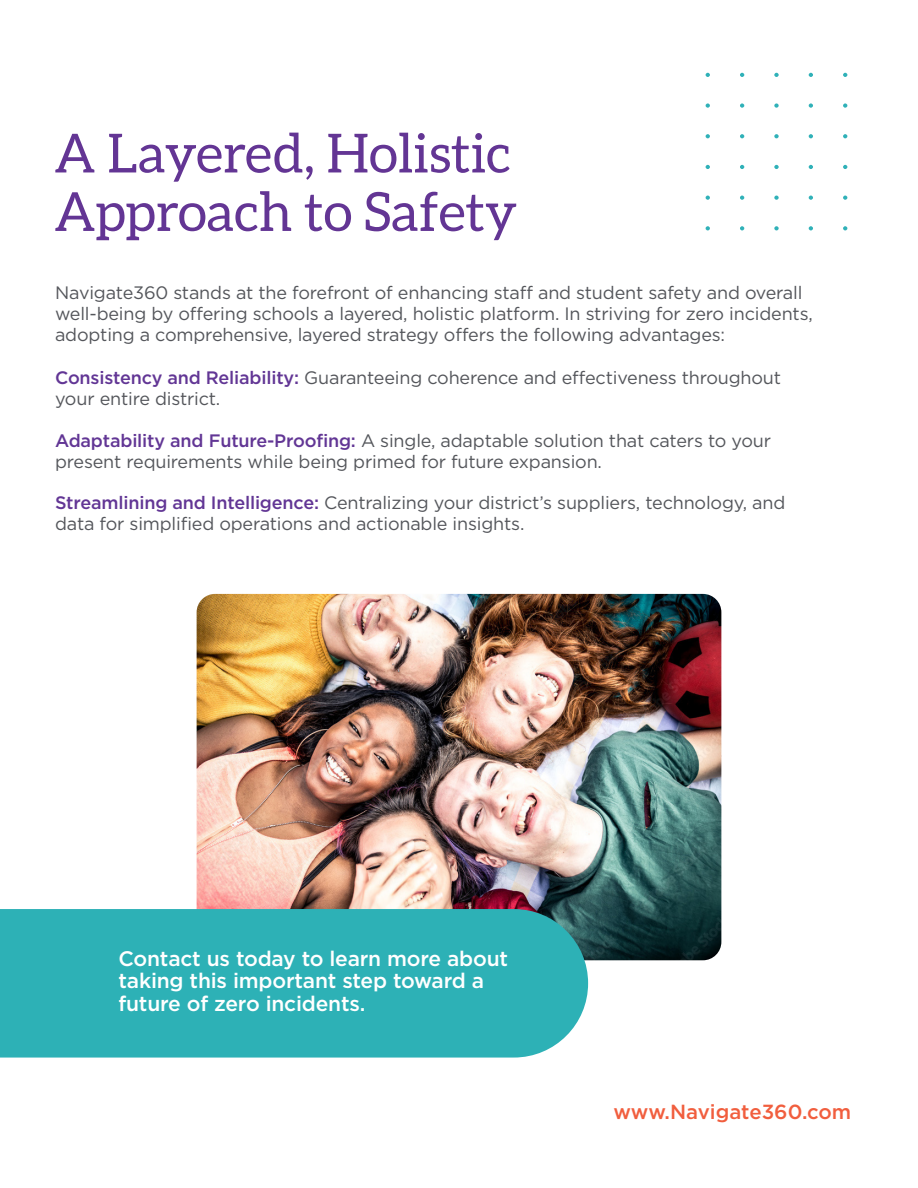
<style>
.page{position:relative;width:918px;height:1188px;background:#fff}
.page>*{position:absolute;margin:0;border:0;box-sizing:border-box;transform-origin:0 0}
.t1{font:54px/58.5px "Aleo";color:#633594}
.t2{font:500 21px/22.5px "Gotham";letter-spacing:-.01em;color:#fff}
.t3{font:500 20.4px "Gotham";color:#f15e3e}
.t4{font:18px/21px "Gotham";letter-spacing:-.01em;color:#54565b}
.s1{font-weight:500;color:#623695}
</style>
<div class="page">
<img style="left:197px;top:594px;width:524px;height:366px">
<div style="left:0;top:909px;width:588px;height:149px;background:#2db1b6"></div>
<svg style="left:740px;top:73px;width:4px;height:4px"></svg>
<svg style="left:809px;top:73px;width:4px;height:4px"></svg>
<svg style="left:706px;top:73px;width:4px;height:4px"></svg>
<svg style="left:774px;top:73px;width:5px;height:4px"></svg>
<svg style="left:843px;top:73px;width:4px;height:4px"></svg>
<svg style="left:740px;top:103px;width:4px;height:5px"></svg>
<svg style="left:809px;top:103px;width:4px;height:5px"></svg>
<svg style="left:706px;top:103px;width:4px;height:5px"></svg>
<svg style="left:774px;top:103px;width:5px;height:5px"></svg>
<svg style="left:843px;top:103px;width:4px;height:5px"></svg>
<svg style="left:740px;top:134px;width:4px;height:4px"></svg>
<svg style="left:809px;top:134px;width:4px;height:4px"></svg>
<svg style="left:706px;top:134px;width:4px;height:4px"></svg>
<svg style="left:774px;top:134px;width:5px;height:4px"></svg>
<svg style="left:843px;top:134px;width:4px;height:4px"></svg>
<svg style="left:740px;top:165px;width:4px;height:4px"></svg>
<svg style="left:809px;top:165px;width:4px;height:4px"></svg>
<svg style="left:706px;top:165px;width:4px;height:4px"></svg>
<svg style="left:774px;top:165px;width:5px;height:4px"></svg>
<svg style="left:843px;top:165px;width:4px;height:4px"></svg>
<svg style="left:740px;top:196px;width:4px;height:4px"></svg>
<svg style="left:809px;top:196px;width:4px;height:4px"></svg>
<svg style="left:706px;top:196px;width:4px;height:4px"></svg>
<svg style="left:774px;top:196px;width:5px;height:4px"></svg>
<svg style="left:843px;top:196px;width:4px;height:4px"></svg>
<svg style="left:740px;top:226px;width:4px;height:4px"></svg>
<svg style="left:809px;top:226px;width:4px;height:4px"></svg>
<svg style="left:706px;top:226px;width:4px;height:4px"></svg>
<svg style="left:774px;top:226px;width:5px;height:4px"></svg>
<svg style="left:843px;top:226px;width:4px;height:4px"></svg>
<h1 class="t1" style="left:54px;top:123px;width:465px">A Layered, Holistic<br>Approach to Safety</h1>
<p class="t4" style="left:55px;top:281px;width:759px">Navigate360 stands at the forefront of enhancing staff and student safety and overall well-being by offering schools a layered, holistic platform. In striving for zero incidents, adopting a comprehensive, layered strategy offers the following advantages:</p>
<p class="t4" style="left:55px;top:367px;width:727px"><span class="s1">Consistency and Reliability:</span> Guaranteeing coherence and effectiveness throughout your entire district.</p>
<p class="t4" style="left:55px;top:429px;width:718px"><span class="s1">Adaptability and Future-Proofing:</span> A single, adaptable solution that caters to your present requirements while being primed for future expansion.</p>
<p class="t4" style="left:55px;top:492px;width:732px"><span class="s1">Streamlining and Intelligence:</span> Centralizing your district’s suppliers, technology, and data for simplified operations and actionable insights.</p>
<p class="t2" style="left:118px;top:947px;width:391px">Contact us today to learn more about taking this important step toward a future of zero incidents.</p>
<p class="t3" style="left:614px;top:1098px;width:239px">www.Navigate360.com</p>
</div>
